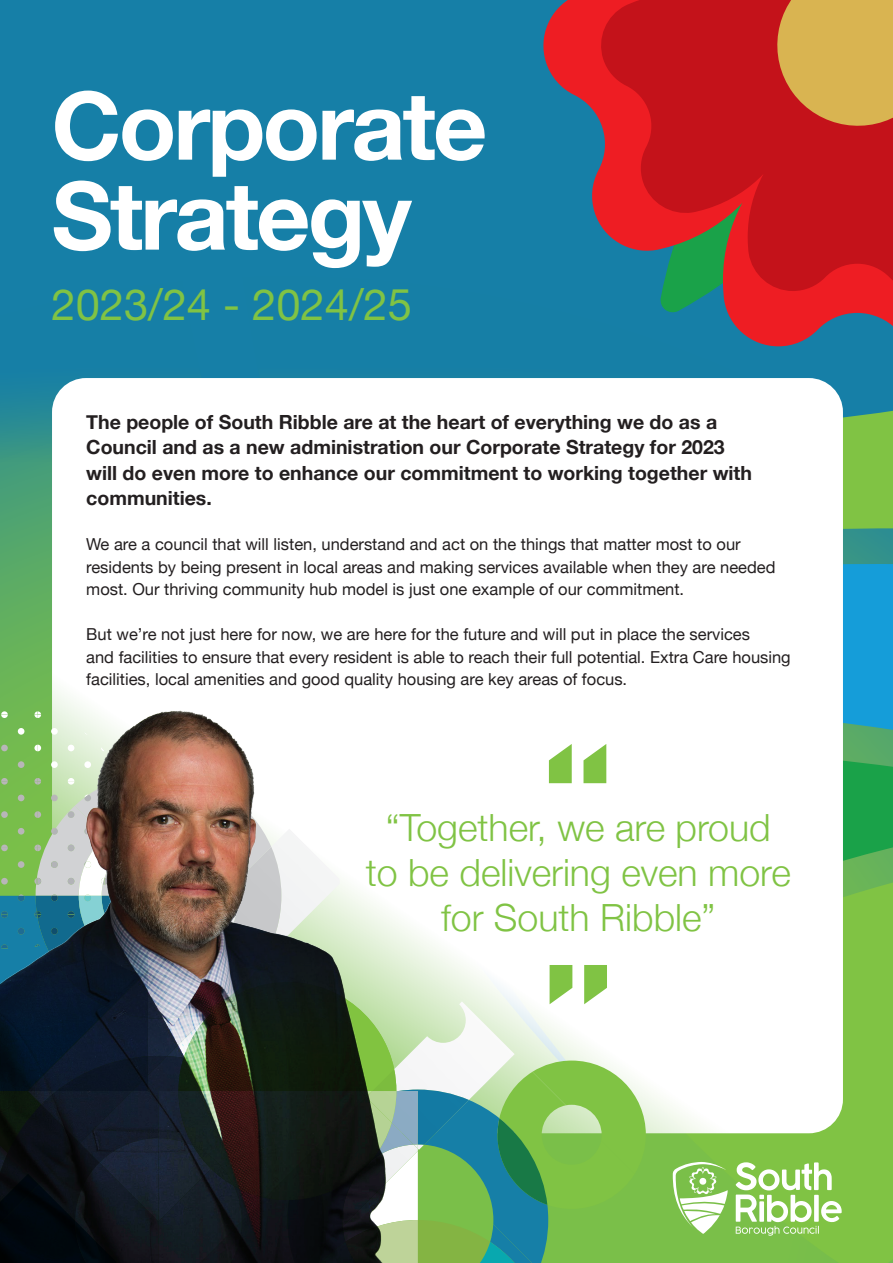
<style>
.page{position:relative;width:893px;height:1263px;background:#fff}
.page>*{position:absolute;margin:0;border:0;box-sizing:border-box;transform-origin:0 0}
.t1{font:700 223.5px "DIN Alternate";color:#80c344}
.t2{font:700 94.5px/90px "Helvetica Neue";letter-spacing:-.03em;color:#fff}
.t3{font:43.5px "Helvetica Neue";color:#80c344}
.t4{font:300 37.5px/45px "Helvetica Neue";color:#80c344;text-align:center}
.t5{font:700 19.5px/25.5px "Helvetica Neue";color:#231f20}
.t6{font:16.5px/22.5px "Helvetica Neue";color:#231f20}
</style>
<div class="page">
<div style="left:0;top:0;width:147px;height:276px;background:#167fa7"></div>
<svg style="left:0;top:276px;width:147px;height:386px;background:#308f8d"></svg>
<div style="left:147px;top:0;width:398px;height:378px;background:#167fa7"></div>
<svg style="left:646px;top:841px;width:247px;height:422px;background:#7bc047"></svg>
<svg style="left:315px;top:255px;width:578px;height:267px;background:#298097"></svg>
<svg style="left:843px;top:522px;width:50px;height:288px;background:#249ea6"></svg>
<svg style="left:545px;top:0;width:348px;height:313px;background:#ac3e3b"></svg>
<div style="left:56px;top:382px;width:783px;height:747px;background:#fff;border-radius:30px"></div>
<div style="left:52px;top:378px;width:791px;height:755px;border:7px solid #fff;border-radius:30px"></div>
<svg style="left:736px;top:1162px;width:106px;height:74px"></svg>
<svg style="left:673px;top:1162px;width:55px;height:72px"></svg>
<svg style="left:397px;top:921px;width:249px;height:342px"></svg>
<img style="left:0;top:662px;width:397px;height:601px">
<h2 class="t2" style="left:52px;top:83px;width:437px">Corporate<br>Strategy</h2>
<h3 class="t3" style="left:52px;top:274px;width:362px">2023/24 - 2024/25</h3>
<p class="t5" style="left:86px;top:409px;width:667px">The people of South Ribble are at the heart of everything we do as a Council and as a new administration our Corporate Strategy for 2023 will do even more to enhance our commitment to working together with communities.</p>
<p class="t6" style="left:86px;top:534px;width:691px">We are a council that will listen, understand and act on the things that matter most to our residents by being present in local areas and making services available when they are needed most. Our thriving community hub model is just one example of our commitment.</p>
<p class="t6" style="left:86px;top:624px;width:706px">But we’re not just here for now, we are here for the future and will put in place the services<br>and facilities to ensure that every resident is able to reach their full potential. Extra Care housing facilities, local amenities and good quality housing are key areas of focus.</p>
<h1 class="t1" style="left:540px;top:654px;width:76px">“</h1>
<h3 class="t4" style="left:366px;top:802px;width:427px">“Together, we are proud to be delivering even more for South Ribble”</h3>
<h1 class="t1" style="left:541px;top:875px;width:76px">”</h1>
</div>
